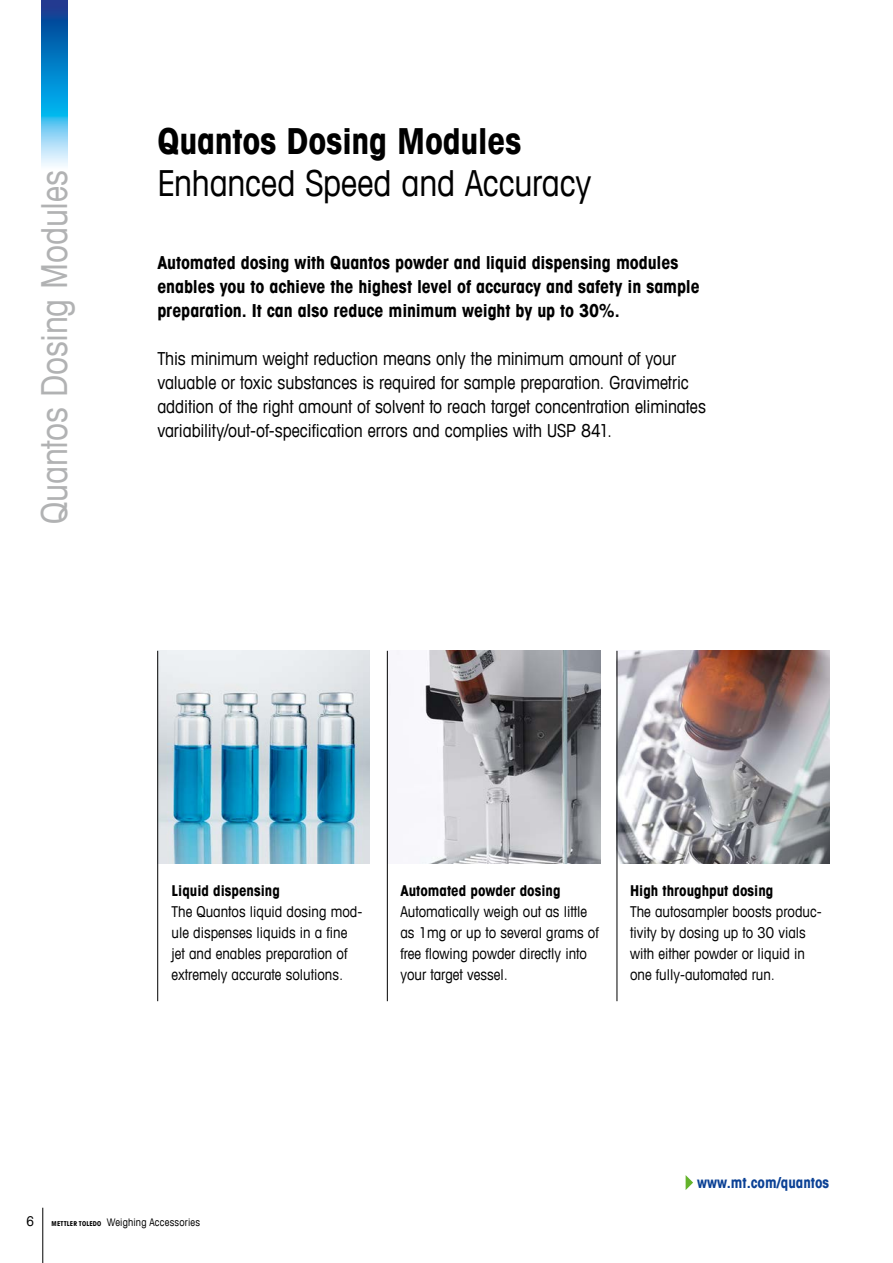
<style>
.page{position:relative;width:893px;height:1263px;background:#fff}
.page>*{position:absolute;margin:0;border:0;box-sizing:border-box;transform-origin:0 0}
.t1{font:condensed 36px "Avant Garde Com";letter-spacing:-.005em;color:#000}
.t2{font:700 condensed 36px "Avant Garde Com";letter-spacing:-.005em;color:#000}
.t3{font:condensed 36px "Avant Garde Com";letter-spacing:-.01em;color:#b1b2b3}
.t4{font:condensed 18px/24px "Avant Garde Com";letter-spacing:-.005em;color:#000}
.t5{font:700 condensed 18px/24px "Avant Garde Com";letter-spacing:-.005em;color:#000}
.t6{font:condensed 15px/21px "Avant Garde Com";color:#000}
.t7{font:700 condensed 15px "Avant Garde Com";color:#000}
.t8{font:700 condensed 15px "Avant Garde Com";color:#0b4195}
.t9{font:condensed 13.5px "Avant Garde Com";color:#000}
.t10{font:condensed 10.5px "Avant Garde Com";letter-spacing:.02em;color:#000}
.s1{font-weight:700;font-size:6.75px}
</style>
<div class="page">
<hr style="left:42px;top:1208px;width:1px;height:55px;background:#000">
<img style="left:42px;top:0;width:25px;height:166px">
<img style="left:618px;top:651px;width:211px;height:212px">
<img style="left:158px;top:651px;width:212px;height:212px">
<img style="left:388px;top:651px;width:212px;height:212px">
<hr style="left:157px;top:651px;width:1px;height:350px;background:#000">
<hr style="left:387px;top:651px;width:1px;height:350px;background:#000">
<hr style="left:617px;top:651px;width:1px;height:350px;background:#000">
<svg style="left:686px;top:1175px;width:7px;height:15px"></svg>
<h1 class="t3" style="left:32px;top:524px;width:355px;rotate:-90deg">Quantos Dosing Modules</h1>
<h1 class="t2" style="left:157px;top:118px;width:366px">Quantos Dosing Modules</h1>
<h1 class="t1" style="left:157px;top:160px;width:435px">Enhanced Speed and Accuracy</h1>
<p class="t5" style="left:157px;top:250px;width:544px">Automated dosing with Quantos powder and liquid dispensing modules enables you to achieve the highest level of accuracy and safety in sample preparation. It can also reduce minimum weight by up to 30%.</p>
<p class="t4" style="left:157px;top:346px;width:550px">This minimum weight reduction means only the minimum amount of your valuable or toxic substances is required for sample preparation. Gravimetric addition of the right amount of solvent to reach target concentration eliminates variability/out-of-specification errors and complies with USP 841.</p>
<p class="t7" style="left:172px;top:881px;width:110px">Liquid dispensing</p>
<p class="t6" style="left:172px;top:901px;width:192px">The Quantos liquid dosing mod&shy;ule dispenses liquids in a fine jet and enables preparation of extremely accurate solutions.</p>
<p class="t7" style="left:400px;top:881px;width:162px">Automated powder dosing</p>
<p class="t6" style="left:400px;top:901px;width:200px">Automatically weigh out as little as 1mg or up to several grams of free flowing powder directly into your target vessel.</p>
<p class="t7" style="left:630px;top:881px;width:145px">High throughput dosing</p>
<p class="t6" style="left:630px;top:901px;width:193px">The autosampler boosts produc&shy;tivity by dosing up to 30 vials with either powder or liquid in one fully-automated run.</p>
<p class="t8" style="left:697px;top:1173px;width:133px">www.mt.com/quantos</p>
<p class="t9" style="left:26px;top:1213px;width:9px">6</p>
<p class="t10" style="left:52px;top:1216px;width:150px"><span class="s1">METTLER TOLEDO</span> Weighing Accessories</p>
</div>
